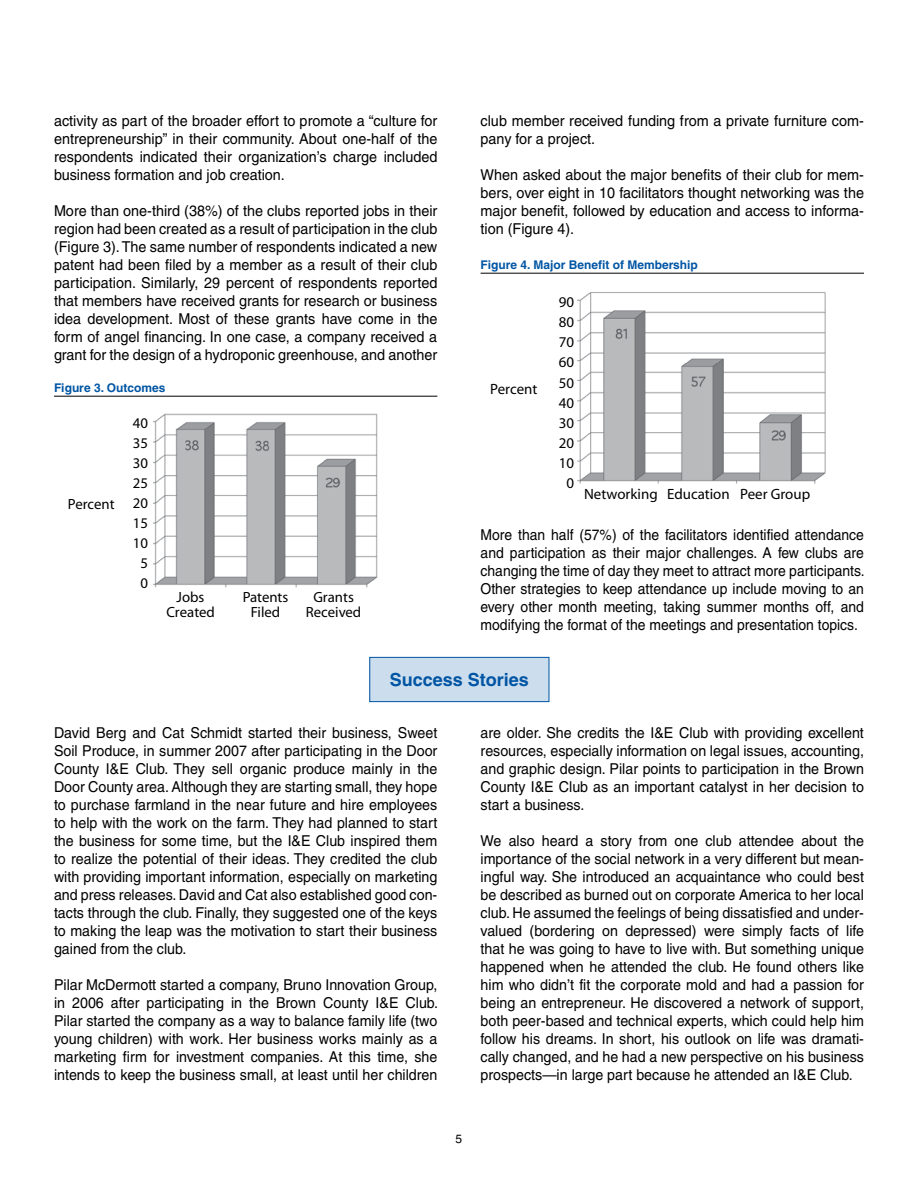
<style>
.page{position:relative;width:918px;height:1188px;background:#fff}
.page>*{position:absolute;margin:0;border:0;box-sizing:border-box;transform-origin:0 0}
.t1{font:700 18px "Helvetica";color:#0055a4}
.t2{font:15px/18px "Helvetica";color:#000;text-align:justify;scale:.95 1}
.t3{font:15px/18px "Helvetica";color:#000;text-align:justify;scale:.96 1}
.t4{font:15px/18px "Helvetica";color:#000;text-align:justify;scale:.93 1}
.t5{font:15px/20.1px "Myriad";color:#000;text-align:center}
.t6{font:14.85px/20px "Myriad";color:#000;text-align:center}
.t7{font:700 12px "Helvetica";color:#0055a4}
.t8{font:12px "Helvetica";color:#000}
</style>
<div class="page">
<div style="left:370px;top:657px;width:179px;height:45px;background:#ccdded"></div>
<div style="left:369px;top:657px;width:180px;height:45px;border:1px solid #0055a4"></div>
<hr style="left:54px;top:396px;width:383px;height:1px;background:#000">
<img style="left:153px;top:413px;width:225px;height:175px">
<hr style="left:481px;top:273px;width:383px;height:1px;background:#000">
<img style="left:577px;top:292px;width:249px;height:192px">
<p class="t3" style="left:54px;top:112px;width:401px">activity as part of the broader effort to promote a “culture for entrepreneurship” in their community. About one-half of the respondents indicated their organization’s charge included business formation and job creation.</p>
<p class="t3" style="left:54px;top:202px;width:401px">More than one-third (38%) of the clubs reported jobs in their region had been created as a result of participation in the club (Figure 3). The same number of respondents indicated a new patent had been filed by a member as a result of their club participation. Similarly, 29 percent of respondents reported that members have received grants for research or business idea development. Most of these grants have come in the form of angel financing. In one case, a company received a grant for the design of a hydroponic greenhouse, and another</p>
<p class="t7" style="left:54px;top:380px;width:113px">Figure 3. Outcomes</p>
<p class="t3" style="left:481px;top:112px;width:401px">club member received funding from a private furniture com&shy;pany for a project.</p>
<p class="t3" style="left:481px;top:166px;width:401px">When asked about the major benefits of their club for mem&shy;bers, over eight in 10 facilitators thought networking was the major benefit, followed by education and access to informa&shy;tion (Figure 4).</p>
<p class="t7" style="left:481px;top:257px;width:219px">Figure 4. Major Benefit of Membership</p>
<p class="t5" style="left:559px;top:293px;width:17px">90<br>80<br>70<br>60<br>50<br>40<br>30<br>20<br>10<br>0</p>
<p class="t5" style="left:490px;top:379px;width:49px">Percent</p>
<p class="t6" style="left:133px;top:414px;width:17px">40<br>35<br>30<br>25<br>20<br>15<br>10<br>5<br>0</p>
<p class="t5" style="left:584px;top:484px;width:228px">Networking Education Peer Group</p>
<p class="t6" style="left:68px;top:494px;width:48px">Percent</p>
<p class="t4" style="left:481px;top:526px;width:415px">More than half (57%) of the facilitators identified attendance and participation as their major challenges. A few clubs are changing the time of day they meet to attract more participants.<br>Other strategies to keep attendance up include moving to an every other month meeting, taking summer months off, and modifying the format of the meetings and presentation topics.</p>
<h3 class="t1" style="left:390px;top:668px;width:141px">Success Stories</h3>
<p class="t6" style="left:177px;top:588px;width:29px">Jobs</p>
<p class="t6" style="left:243px;top:588px;width:47px">Patents</p>
<p class="t6" style="left:313px;top:588px;width:42px">Grants</p>
<p class="t6" style="left:166px;top:603px;width:50px">Created</p>
<p class="t6" style="left:251px;top:603px;width:31px">Filed</p>
<p class="t6" style="left:306px;top:603px;width:57px">Received</p>
<p class="t2" style="left:54px;top:724px;width:405px">David Berg and Cat Schmidt started their business, Sweet Soil Produce, in summer 2007 after participating in the Door County I&amp;E Club. They sell organic produce mainly in the Door County area. Although they are starting small, they hope to purchase farmland in the near future and hire employees to help with the work on the farm. They had planned to start the business for some time, but the I&amp;E Club inspired them to realize the potential of their ideas. They credited the club with providing important information, especially on marketing and press releases. David and Cat also established good con&shy;tacts through the club. Finally, they suggested one of the keys to making the leap was the motivation to start their business gained from the club.</p>
<p class="t2" style="left:54px;top:976px;width:406px">Pilar McDermott started a company, Bruno Innovation Group, in 2006 after participating in the Brown County I&amp;E Club.<br>Pilar started the company as a way to balance family life (two young children) with work. Her business works mainly as a marketing firm for investment companies. At this time, she intends to keep the business small, at least until her children</p>
<p class="t2" style="left:481px;top:724px;width:405px">are older. She credits the I&amp;E Club with providing excellent resources, especially information on legal issues, accounting, and graphic design. Pilar points to participation in the Brown County I&amp;E Club as an important catalyst in her decision to start a business.</p>
<p class="t2" style="left:481px;top:832px;width:405px">We also heard a story from one club attendee about the importance of the social network in a very different but mean&shy;ingful way. She introduced an acquaintance who could best be described as burned out on corporate America to her local club. He assumed the feelings of being dissatisfied and under&shy;valued (bordering on depressed) were simply facts of life that he was going to have to live with. But something unique happened when he attended the club. He found others like him who didn’t fit the corporate mold and had a passion for being an entrepreneur. He discovered a network of support, both peer-based and technical experts, which could help him follow his dreams. In short, his outlook on life was dramati&shy;cally changed, and he had a new perspective on his business prospects—in large part because he attended an I&amp;E Club.</p>
<p class="t8" style="left:456px;top:1131px;width:8px">5</p>
</div>
